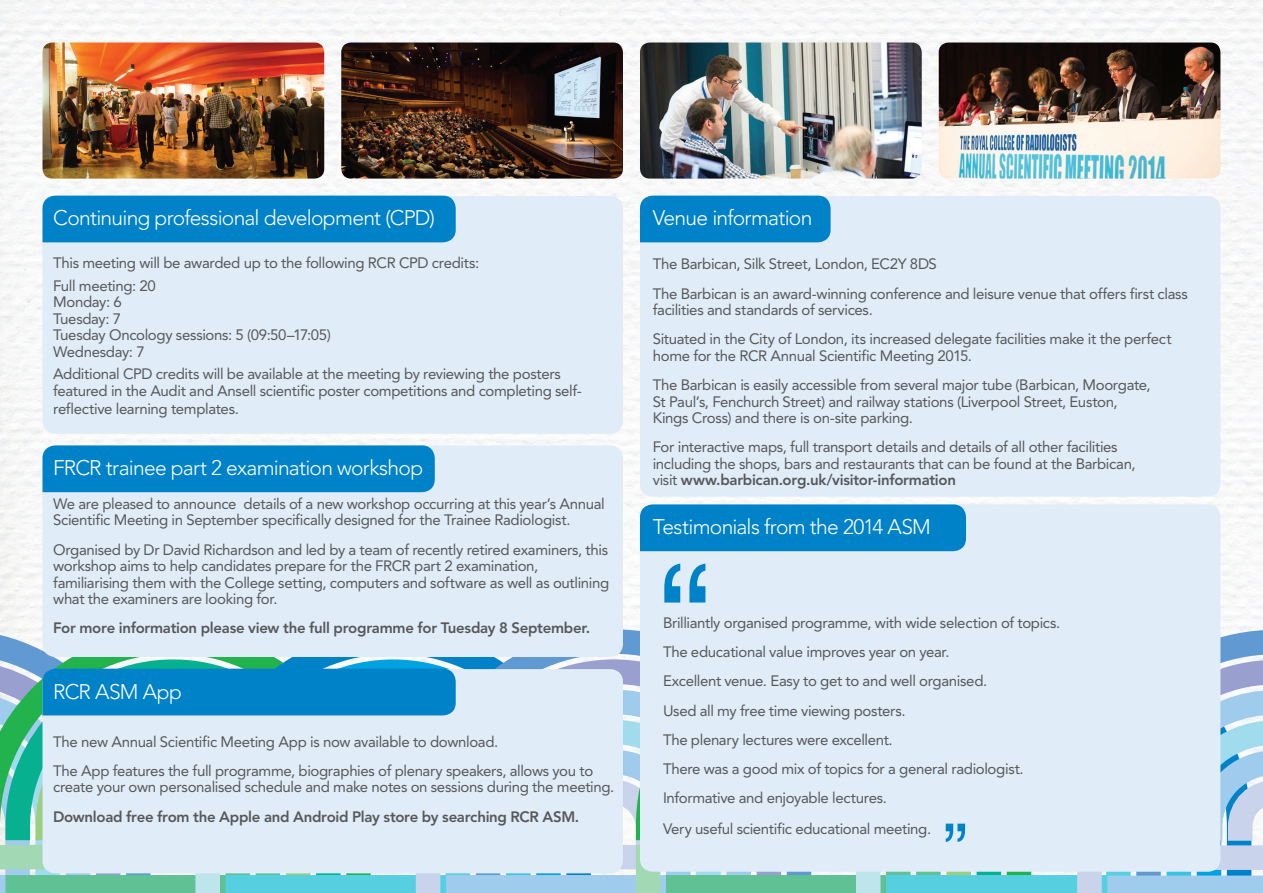
<style>
.page{position:relative;width:1263px;height:893px;background:#fff}
.page>*{position:absolute;margin:0;border:0;box-sizing:border-box;transform-origin:0 0}
.t1{font:153px "Helvetica";color:#0082c8}
.t2{font:72px "Helvetica";color:#0082c8}
.Sub_heading_n_body{font:300 21px "Avenir LT Std";letter-spacing:-.035em;color:#fff}
.Body{font:15px/16.5px "Avenir LT Std";letter-spacing:-.025em;color:#57585a}
.Body-2{font:800 15px "Avenir LT Std";letter-spacing:-.02em;color:#57585a}
.s1{font-weight:800}
</style>
<div class="page">
<img style="left:0;top:0;width:1263px;height:625px">
<div style="left:43px;top:445px;width:580px;height:212px;background:#e0ecf7;border-radius:13px"></div>
<div style="left:43px;top:196px;width:580px;height:238px;background:#e0ecf7;border-radius:13px"></div>
<div style="left:43px;top:196px;width:413px;height:46px;background:#0082c8"></div>
<div style="left:640px;top:196px;width:580px;height:301px;background:#e0ecf7;border-radius:13px"></div>
<div style="left:640px;top:196px;width:191px;height:46px;background:#0082c8"></div>
<img style="left:43px;top:43px;width:281px;height:136px">
<img style="left:939px;top:43px;width:281px;height:136px">
<img style="left:640px;top:43px;width:282px;height:136px">
<img style="left:341px;top:43px;width:282px;height:136px">
<div style="left:43px;top:445px;width:392px;height:47px;background:#0082c8"></div>
<div style="left:640px;top:504px;width:580px;height:368px;background:#e0ecf7;border-radius:13px"></div>
<div style="left:640px;top:504px;width:326px;height:47px;background:#0082c8"></div>
<svg style="left:0;top:625px;width:1263px;height:268px"></svg>
<p class="Sub_heading_n_body" style="left:53px;top:206px;width:383px">Continuing professional development (CPD)</p>
<p class="Body" style="left:53px;top:255px;width:427px">This meeting will be awarded up to the following RCR CPD credits:</p>
<p class="Body" style="left:53px;top:277px;width:279px">Full meeting: 20<br>Monday: 6<br>Tuesday: 7<br>Tuesday Oncology sessions: 5 (09:50–17:05)<br>Wednesday: 7</p>
<p class="Body" style="left:53px;top:366px;width:530px">Additional CPD credits will be available at the meeting by reviewing the posters featured in the Audit and Ansell scientific poster competitions and completing self-</p>
<p class="Body" style="left:53px;top:400px;width:187px">reflective learning templates.</p>
<p class="Sub_heading_n_body" style="left:53px;top:456px;width:372px">FRCR trainee part 2 examination workshop</p>
<p class="Body" style="left:53px;top:496px;width:553px">We are pleased to announce details of a new workshop occurring at this year’s Annual<br>Scientific Meeting in September specifically designed for the Trainee Radiologist.</p>
<p class="Body" style="left:53px;top:541px;width:558px">Organised by Dr David Richardson and led by a team of recently retired examiners, this workshop aims to help candidates prepare for the FRCR part 2 examination, familiarising them with the College setting, computers and software as well as outlining what the examiners are looking for.</p>
<p class="Body-2" style="left:53px;top:619px;width:539px">For more information please view the full programme for Tuesday 8 September.</p>
<p class="Sub_heading_n_body" style="left:53px;top:679px;width:130px">RCR ASM App</p>
<p class="Body" style="left:53px;top:733px;width:447px">The new Annual Scientific Meeting App is now available to download.</p>
<p class="Body" style="left:53px;top:763px;width:563px">The App features the full programme, biographies of plenary speakers, allows you to create your own personalised schedule and make notes on sessions during the meeting.</p>
<p class="Body-2" style="left:53px;top:808px;width:528px">Download free from the Apple and Android Play store by searching RCR ASM.</p>
<p class="Sub_heading_n_body" style="left:653px;top:206px;width:161px">Venue information</p>
<p class="Body" style="left:653px;top:256px;width:286px">The Barbican, Silk Street, London, EC2Y 8DS</p>
<p class="Body" style="left:653px;top:285px;width:537px">The Barbican is an award-winning conference and leisure venue that offers first class facilities and standards of services.</p>
<p class="Body" style="left:653px;top:331px;width:520px">Situated in the City of London, its increased delegate facilities make it the perfect home for the RCR Annual Scientific Meeting 2015.</p>
<p class="Body" style="left:653px;top:377px;width:499px">The Barbican is easily accessible from several major tube (Barbican, Moorgate,<br>St Paul’s, Fenchurch Street) and railway stations (Liverpool Street, Euston,<br>Kings Cross) and there is on-site parking.</p>
<p class="Body" style="left:653px;top:439px;width:484px">For interactive maps, full transport details and details of all other facilities including the shops, bars and restaurants that can be found at the Barbican, visit <span class="s1">www.barbican.org.uk/visitor-information</span></p>
<p class="Sub_heading_n_body" style="left:653px;top:515px;width:280px">Testimonials from the 2014 ASM</p>
<p class="t1" style="left:658px;top:503px;width:52px">“</p>
<p class="Body" style="left:663px;top:614px;width:399px">Brilliantly organised programme, with wide selection of topics.</p>
<p class="Body" style="left:663px;top:644px;width:288px">The educational value improves year on year.</p>
<p class="Body" style="left:663px;top:673px;width:326px">Excellent venue. Easy to get to and well organised.</p>
<p class="Body" style="left:663px;top:702px;width:244px">Used all my free time viewing posters.</p>
<p class="Body" style="left:663px;top:731px;width:231px">The plenary lectures were excellent.</p>
<p class="Body" style="left:663px;top:761px;width:362px">There was a good mix of topics for a general radiologist.</p>
<p class="Body" style="left:663px;top:790px;width:225px">Informative and enjoyable lectures.</p>
<p class="Body" style="left:663px;top:821px;width:270px">Very useful scientific educational meeting.</p>
<p class="t2" style="left:943px;top:794px;width:25px">”</p>
</div>
